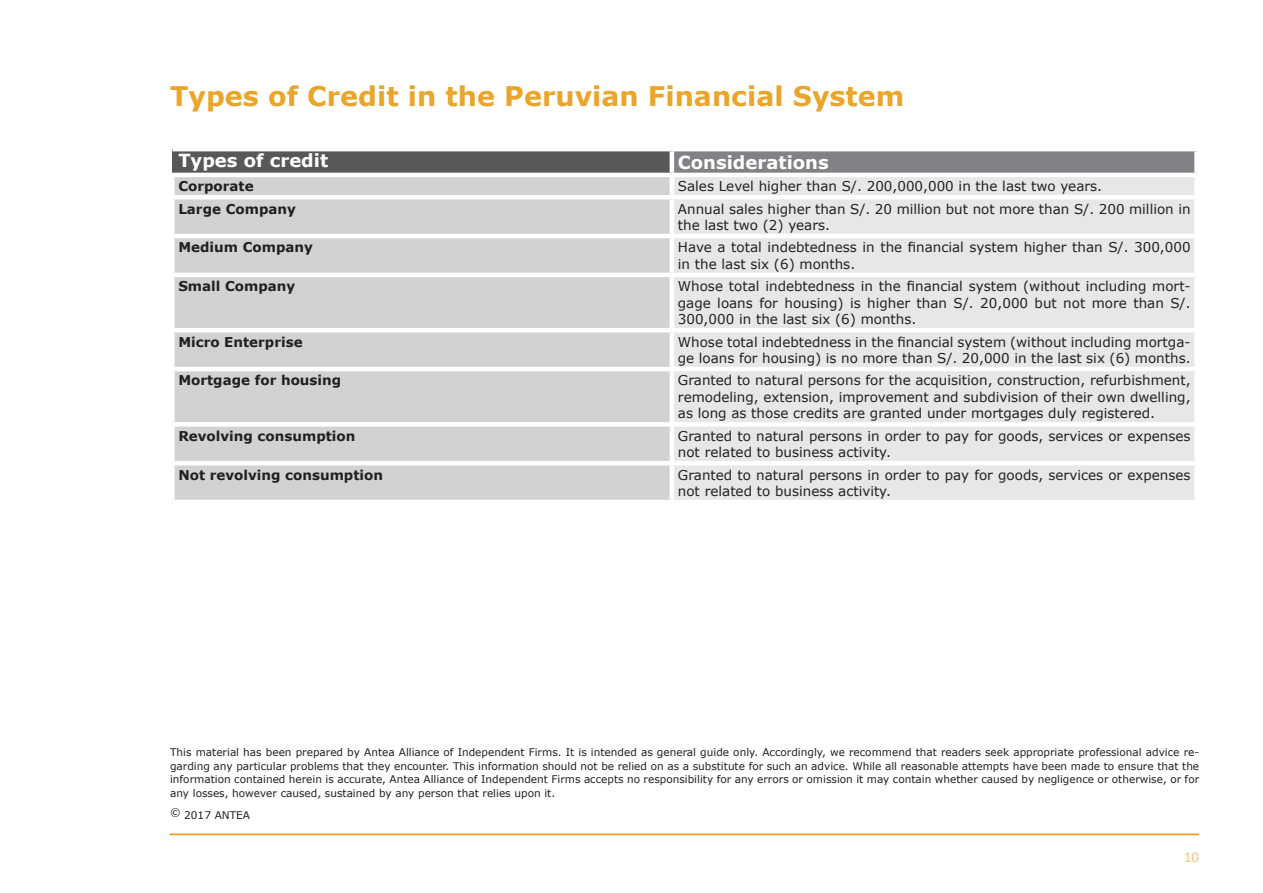
<style>
.page{position:relative;width:1263px;height:893px;background:#fff}
.page>*{position:absolute;margin:0;border:0;box-sizing:border-box;transform-origin:0 0}
.t1{font:700 27px "Verdana";color:#e9a52c}
.t2{font:700 18px "Verdana";color:#fff}
.t3{font:15px "Calibri";color:#f2c57f}
.t4{font:13.5px/16.5px "Verdana";color:#231f20}
.t5{font:700 13.5px "Verdana";color:#231f20}
.t6{font:10.5px/13.5px "Verdana";color:#231f20;text-align:justify}
</style>
<div class="page">
<hr style="left:169px;top:833px;width:1030px;height:2px;background:#e9a52c">
<div style="left:172px;top:149px;width:500px;height:26px;background:#57585a"></div>
<div style="left:672px;top:149px;width:524px;height:26px;background:#808285"></div>
<div style="left:175px;top:177px;width:495px;height:323px;background:#d1d2d4"></div>
<div style="left:674px;top:177px;width:520px;height:323px;background:#e6e7e9"></div>
<hr style="left:170px;top:173px;width:502px;height:4px;background:#fff">
<hr style="left:672px;top:173px;width:527px;height:4px;background:#fff">
<hr style="left:170px;top:195px;width:502px;height:4px;background:#fff">
<hr style="left:672px;top:195px;width:527px;height:4px;background:#fff">
<hr style="left:170px;top:234px;width:502px;height:4px;background:#fff">
<hr style="left:672px;top:234px;width:527px;height:4px;background:#fff">
<hr style="left:170px;top:273px;width:502px;height:4px;background:#fff">
<hr style="left:672px;top:273px;width:527px;height:4px;background:#fff">
<hr style="left:170px;top:328px;width:502px;height:4px;background:#fff">
<hr style="left:672px;top:328px;width:527px;height:4px;background:#fff">
<hr style="left:170px;top:367px;width:502px;height:4px;background:#fff">
<hr style="left:672px;top:367px;width:527px;height:4px;background:#fff">
<div style="left:170px;top:422px;width:502px;height:5px;background:#fff"></div>
<div style="left:672px;top:422px;width:527px;height:5px;background:#fff"></div>
<hr style="left:170px;top:461px;width:502px;height:4px;background:#fff">
<hr style="left:672px;top:461px;width:527px;height:4px;background:#fff">
<hr style="left:172px;top:147px;width:500px;height:4px;background:#fff">
<hr style="left:672px;top:147px;width:527px;height:4px;background:#fff">
<hr style="left:670px;top:151px;width:4px;height:22px;background:#fff">
<div style="left:1194px;top:151px;width:5px;height:22px;background:#fff"></div>
<h1 class="t1" style="left:170px;top:77px;width:736px">Types of Credit in the Peruvian Financial System</h1>
<h2 class="t2" style="left:178px;top:148px;width:151px">Types of credit</h2>
<h2 class="t2" style="left:678px;top:150px;width:152px">Considerations</h2>
<p class="t5" style="left:178px;top:177px;width:77px">Corporate</p>
<p class="t4" style="left:678px;top:178px;width:426px">Sales Level higher than S/. 200,000,000 in the last two years.</p>
<p class="t5" style="left:178px;top:199px;width:119px">Large Company</p>
<p class="t4" style="left:678px;top:200px;width:514px">Annual sales higher than S/. 20 million but not more than S/. 200 million in the last two (2) years.</p>
<p class="t5" style="left:178px;top:238px;width:136px">Medium Company</p>
<p class="t4" style="left:678px;top:239px;width:514px">Have a total indebtedness in the financial system higher than S/. 300,000 in the last six (6) months.</p>
<p class="t5" style="left:178px;top:277px;width:118px">Small Company</p>
<p class="t4" style="left:678px;top:278px;width:514px;text-align:justify">Whose total indebtedness in the financial system (without including mort&shy;gage loans for housing) is higher than S/. 20,000 but not more than S/.<br>300,000 in the last six (6) months.</p>
<p class="t5" style="left:178px;top:332px;width:126px">Micro Enterprise</p>
<p class="t4" style="left:678px;top:333px;width:514px">Whose total indebtedness in the financial system (without including mortga&shy;ge loans for housing) is no more than S/. 20,000 in the last six (6) months.</p>
<p class="t5" style="left:178px;top:371px;width:164px">Mortgage for housing</p>
<p class="t4" style="left:678px;top:372px;width:514px;text-align:justify">Granted to natural persons for the acquisition, construction, refurbishment, remodeling, extension, improvement and subdivision of their own dwelling, as long as those credits are granted under mortgages duly registered.</p>
<p class="t5" style="left:178px;top:426px;width:179px">Revolving consumption</p>
<p class="t4" style="left:678px;top:427px;width:514px">Granted to natural persons in order to pay for goods, services or expenses not related to business activity.</p>
<p class="t5" style="left:178px;top:465px;width:206px">Not revolving consumption</p>
<p class="t4" style="left:678px;top:466px;width:514px">Granted to natural persons in order to pay for goods, services or expenses not related to business activity.</p>
<p class="t6" style="left:170px;top:746px;width:1031px">This material has been prepared by Antea Alliance of Independent Firms. It is intended as general guide only. Accordingly, we recommend that readers seek appropriate professional advice re&shy;garding any particular problems that they encounter. This information should not be relied on as a substitute for such an advice. While all reasonable attempts have been made to ensure that the information contained herein is accurate, Antea Alliance of Independent Firms accepts no responsibility for any errors or omission it may contain whether caused by negligence or otherwise, or for any losses, however caused, sustained by any person that relies upon it.</p>
<p class="t6" style="left:170px;top:808px;width:81px">© 2017 ANTEA</p>
<p class="t3" style="left:1184px;top:846px;width:17px">10</p>
</div>
